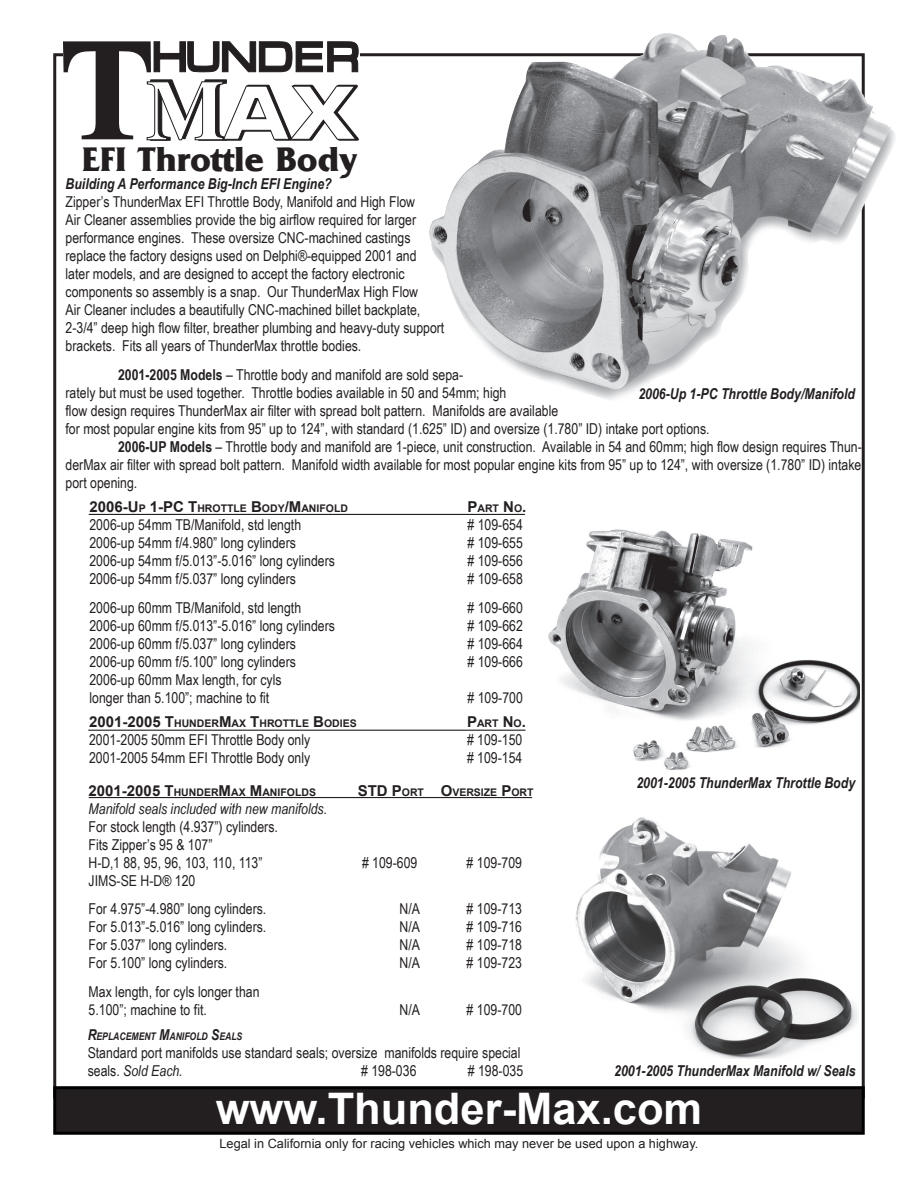
<style>
.page{position:relative;width:918px;height:1188px;background:#fff}
.page>*{position:absolute;margin:0;border:0;box-sizing:border-box;transform-origin:0 0}
.t1{font:700 43.5px "Arial";color:#fff}
.t2{font:700 36px "Fritz";color:#231f20}
.t3{font:15px/18px "Arial Narrow";color:#231f20}
.t4{font:italic 700 15px "Arial Narrow";color:#231f20}
.t5{font:italic 15px "Arial Narrow";color:#231f20}
.t6{font:12.75px "Arial";color:#231f20}
.t7{font:700 10.5px "Arial";color:#231f20}
.t8{font:italic 700 10.5px "Arial Narrow";color:#231f20}
.s1{font-weight:700;font-style:italic}
.s2{font-weight:700}
.s3{font-size:15px}
.s4{font-style:italic}
</style>
<div class="page">
<img style="left:407px;top:33px;width:488px;height:387px">
<img style="left:548px;top:529px;width:312px;height:241px">
<img style="left:575px;top:817px;width:283px;height:241px">
<hr style="left:89px;top:514px;width:436px;height:1px;background:#231f20">
<hr style="left:88px;top:730px;width:437px;height:1px;background:#231f20">
<hr style="left:89px;top:797px;width:443px;height:1px;background:#231f20">
<div style="left:55px;top:1088px;width:808px;height:45px;background:#231f20"></div>
<div style="left:53px;top:1086px;width:812px;height:49px;border:3px solid #000"></div>
<svg style="left:63px;top:41px;width:299px;height:100px"></svg>
<p class="t2" style="left:82px;top:136px;width:276px">EFI Throttle Body</p>
<p class="t3" style="left:66px;top:175px;width:380px"><span class="s1">Building A Performance Big-Inch EFI Engine?<br></span>Zipper’s ThunderMax EFI Throttle Body, Manifold and High Flow<br>Air Cleaner assemblies provide the big airflow required for larger performance engines. These oversize CNC-machined castings replace the factory designs used on Delphi®-equipped 2001 and<br>later models, and are designed to accept the factory electronic components so assembly is a snap. Our ThunderMax High Flow<br>Air Cleaner includes a beautifully CNC-machined billet backplate, 2-3/4” deep high flow filter, breather plumbing and heavy-duty support brackets. Fits all years of ThunderMax throttle bodies.</p>
<p class="t3" style="left:66px;top:366px;width:646px;text-indent:53px"><span class="s2">2001-2005 Models</span> – Throttle body and manifold are sold sepa-<br>rately but must be used together. Throttle bodies available in 50 and 54mm; high<br>flow design requires ThunderMax air filter with spread bolt pattern. Manifolds are available<br>for most popular engine kits from 95” up to 124”, with standard (1.625” ID) and oversize (1.780” ID) intake port options.</p>
<p class="t3" style="left:66px;top:438px;width:798px;text-align:justify;text-indent:53px"><span class="s2">2006-UP Models</span> – Throttle body and manifold are 1-piece, unit construction. Available in 54 and 60mm; high flow design requires Thun&shy;derMax air filter with spread bolt pattern. Manifold width available for most popular engine kits from 95” up to 124”, with oversize (1.780” ID) intake port opening.</p>
<p class="t4" style="left:638px;top:385px;width:218px">2006-Up 1-PC Throttle Body/Manifold</p>
<p class="t7" style="left:89px;top:503px;width:292px"><span class="s3">2006-U</span>P <span class="s3">1-PC T</span>HROTTLE <span class="s3">B</span>ODY<span class="s3">/M</span>ANIFOLD <span class="s3">P</span></p>
<p class="t7" style="left:477px;top:503px;width:50px">ART <span class="s3">N</span>O<span class="s3">.</span></p>
<p class="t3" style="left:89px;top:516px;width:213px">2006-up 54mm TB/Manifold, std length</p>
<p class="t3" style="left:467px;top:516px;width:57px"># 109-654</p>
<p class="t3" style="left:89px;top:534px;width:208px">2006-up 54mm f/4.980” long cylinders</p>
<p class="t3" style="left:467px;top:534px;width:57px"># 109-655</p>
<p class="t3" style="left:89px;top:552px;width:247px">2006-up 54mm f/5.013”-5.016” long cylinders</p>
<p class="t3" style="left:467px;top:552px;width:57px"># 109-656</p>
<p class="t3" style="left:89px;top:570px;width:208px">2006-up 54mm f/5.037” long cylinders</p>
<p class="t3" style="left:467px;top:570px;width:57px"># 109-658</p>
<p class="t3" style="left:89px;top:599px;width:213px">2006-up 60mm TB/Manifold, std length</p>
<p class="t3" style="left:467px;top:599px;width:57px"># 109-660</p>
<p class="t3" style="left:89px;top:617px;width:247px">2006-up 60mm f/5.013”-5.016” long cylinders</p>
<p class="t3" style="left:467px;top:617px;width:57px"># 109-662</p>
<p class="t3" style="left:89px;top:635px;width:208px">2006-up 60mm f/5.037” long cylinders</p>
<p class="t3" style="left:467px;top:635px;width:57px"># 109-664</p>
<p class="t3" style="left:89px;top:653px;width:208px">2006-up 60mm f/5.100” long cylinders</p>
<p class="t3" style="left:467px;top:653px;width:57px"># 109-666</p>
<p class="t3" style="left:89px;top:671px;width:194px">2006-up 60mm Max length, for cyls</p>
<p class="t3" style="left:89px;top:689px;width:181px">longer than 5.100”; machine to fit</p>
<p class="t3" style="left:467px;top:689px;width:57px"># 109-700</p>
<p class="t7" style="left:89px;top:718px;width:312px"><span class="s3">2001-2005 T</span>HUNDER<span class="s3">M</span>AX <span class="s3">T</span>HROTTLE <span class="s3">B</span>ODIES <span class="s3">P</span></p>
<p class="t7" style="left:477px;top:718px;width:50px">ART <span class="s3">N</span>O<span class="s3">.</span></p>
<p class="t3" style="left:89px;top:731px;width:223px">2001-2005 50mm EFI Throttle Body only</p>
<p class="t3" style="left:467px;top:731px;width:57px"># 109-150</p>
<p class="t3" style="left:89px;top:749px;width:223px">2001-2005 54mm EFI Throttle Body only</p>
<p class="t3" style="left:467px;top:749px;width:57px"># 109-154</p>
<p class="t7" style="left:89px;top:786px;width:229px"><span class="s3">2001-2005 T</span>HUNDER<span class="s3">M</span>AX <span class="s3">M</span>ANIFOLDS</p>
<p class="t7" style="left:358px;top:786px;width:177px"><span class="s3">STD P</span>ORT <span class="s3">O</span>VERSIZE <span class="s3">P</span>ORT</p>
<p class="t5" style="left:89px;top:800px;width:240px">Manifold seals included with new manifolds.</p>
<p class="t3" style="left:89px;top:817px;width:191px">For stock length (4.937”) cylinders.</p>
<p class="t3" style="left:89px;top:835px;width:125px">Fits Zipper’s 95 &amp; 107”</p>
<p class="t3" style="left:89px;top:853px;width:175px">H-D‚1 88, 95, 96, 103, 110, 113”</p>
<p class="t3" style="left:362px;top:853px;width:57px"># 109-609</p>
<p class="t3" style="left:467px;top:853px;width:57px"># 109-709</p>
<p class="t3" style="left:89px;top:871px;width:108px">JIMS-SE H-D® 120</p>
<p class="t3" style="left:89px;top:900px;width:179px">For 4.975”-4.980” long cylinders.</p>
<p class="t3" style="left:400px;top:900px;width:22px">N/A</p>
<p class="t3" style="left:467px;top:900px;width:57px"># 109-713</p>
<p class="t3" style="left:89px;top:918px;width:179px">For 5.013”-5.016” long cylinders.</p>
<p class="t3" style="left:400px;top:918px;width:22px">N/A</p>
<p class="t3" style="left:467px;top:918px;width:57px"># 109-716</p>
<p class="t3" style="left:89px;top:936px;width:140px">For 5.037” long cylinders.</p>
<p class="t3" style="left:400px;top:936px;width:22px">N/A</p>
<p class="t3" style="left:467px;top:936px;width:57px"># 109-718</p>
<p class="t3" style="left:89px;top:954px;width:140px">For 5.100” long cylinders.</p>
<p class="t3" style="left:400px;top:954px;width:22px">N/A</p>
<p class="t3" style="left:467px;top:954px;width:57px"># 109-723</p>
<p class="t3" style="left:89px;top:983px;width:172px">Max length, for cyls longer than</p>
<p class="t3" style="left:89px;top:1001px;width:120px">5.100”; machine to fit.</p>
<p class="t3" style="left:400px;top:1001px;width:22px">N/A</p>
<p class="t3" style="left:467px;top:1001px;width:57px"># 109-700</p>
<p class="t8" style="left:88px;top:1030px;width:156px"><span class="s3">R</span>eplacement <span class="s3">M</span>anifold <span class="s3">S</span>eals</p>
<p class="t3" style="left:88px;top:1044px;width:434px">Standard port manifolds use standard seals; oversize manifolds require special seals. <span class="s4">Sold Each.</span></p>
<p class="t4" style="left:636px;top:774px;width:220px">2001-2005 ThunderMax Throttle Body</p>
<p class="t3" style="left:361px;top:1062px;width:57px"># 198-036</p>
<p class="t3" style="left:468px;top:1062px;width:57px"># 198-035</p>
<p class="t4" style="left:614px;top:1062px;width:243px">2001-2005 ThunderMax Manifold w/ Seals</p>
<p class="t1" style="left:216px;top:1084px;width:488px">WWW.THUNDER-MAX.COM</p>
<p class="t6" style="left:220px;top:1136px;width:480px">Legal in California only for racing vehicles which may never be used upon a highway.</p>
</div>
